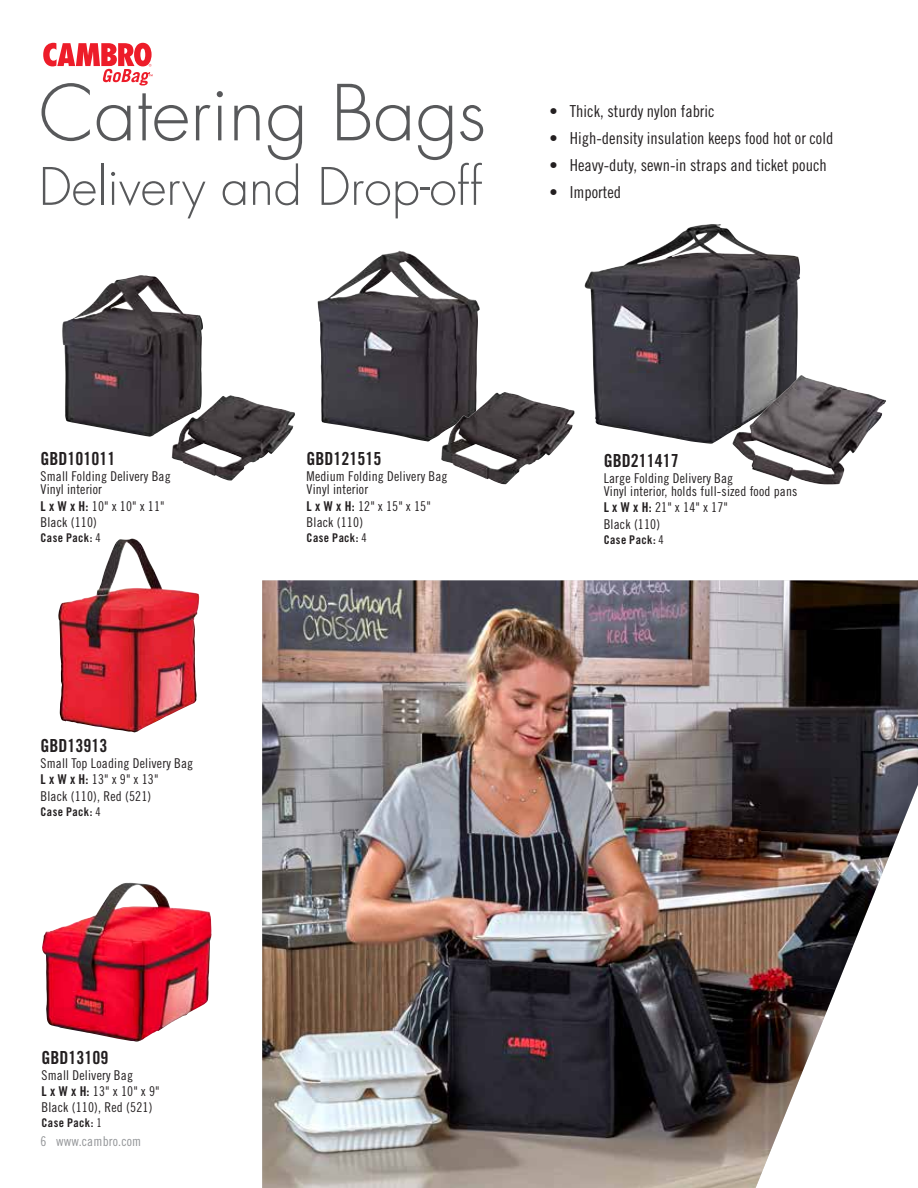
<style>
.page{position:relative;width:918px;height:1188px;background:#fff}
.page>*{position:absolute;margin:0;border:0;box-sizing:border-box;transform-origin:0 0}
.t1{font:300 75px "Futura";color:#58595b}
.t2{font:300 50.25px "Futura";color:#58595b}
.t3{font:18px "Trade Gothic LT Std Bd Cn 20";color:#231f20}
.t4{font:16.5px "Trade Gothic LT Std Cn 18";color:#231f20}
.t5{font:13.5px/16.2px "Trade Gothic LT Std Cn 18";letter-spacing:.015em;color:#231f20}
.t6{font:13.5px "Trade Gothic LT Std Cn 18";letter-spacing:.015em;color:#939598}
.t7{font:12px "Trade Gothic LT Std Bd Cn 20";letter-spacing:.035em;color:#231f20}
.s1{font-family:"Trade Gothic LT Std Bd Cn 20"}
.s2{font-family:"Trade Gothic LT Std Cn 18"}
</style>
<div class="page">
<img style="left:62px;top:275px;width:141px;height:162px">
<img style="left:318px;top:251px;width:162px;height:191px">
<img style="left:172px;top:395px;width:121px;height:86px">
<img style="left:441px;top:392px;width:132px;height:92px">
<img style="left:262px;top:580px;width:656px;height:608px">
<img style="left:58px;top:539px;width:139px;height:194px">
<img style="left:584px;top:224px;width:216px;height:220px">
<img style="left:42px;top:883px;width:170px;height:159px">
<img style="left:733px;top:375px;width:153px;height:110px">
<svg style="left:43px;top:43px;width:110px;height:43px"></svg>
<h1 class="t1" style="left:39px;top:68px;width:449px">Catering Bags</h1>
<h2 class="t2" style="left:39px;top:156px;width:445px">Delivery and Drop-off</h2>
<p class="t4" style="left:550px;top:101px;width:167px">• Thick, sturdy nylon fabric</p>
<p class="t4" style="left:550px;top:128px;width:285px">• High-density insulation keeps food hot or cold</p>
<p class="t4" style="left:550px;top:155px;width:279px">• Heavy-duty, sewn-in straps and ticket pouch</p>
<p class="t4" style="left:550px;top:182px;width:73px">• Imported</p>
<h3 class="t3" style="left:40px;top:447px;width:76px">GBD101011</h3>
<p class="t5" style="left:40px;top:469px;width:132px;line-height:13.5px">Small Folding Delivery Bag<br>Vinyl interior</p>
<p class="t5" style="left:40px;top:497px;width:126px"><span class="s1">L x W x H:</span> 10" x 10" x 11"<br>Black (110)</p>
<p class="t7" style="left:40px;top:530px;width:62px">Case Pack: <span class="s2">4</span></p>
<h3 class="t3" style="left:40px;top:735px;width:68px">GBD13913</h3>
<p class="t5" style="left:40px;top:755px;width:154px">Small Top Loading Delivery Bag<br><span class="s1">L x W x H:</span> 13" x 9" x 13"<br>Black (110), Red (521)</p>
<p class="t7" style="left:40px;top:804px;width:62px">Case Pack: <span class="s2">4</span></p>
<h3 class="t3" style="left:307px;top:447px;width:76px">GBD121515</h3>
<p class="t5" style="left:307px;top:469px;width:143px;line-height:13.5px">Medium Folding Delivery Bag<br>Vinyl interior</p>
<p class="t5" style="left:307px;top:497px;width:126px"><span class="s1">L x W x H:</span> 12" x 15" x 15"<br>Black (110)</p>
<p class="t7" style="left:307px;top:530px;width:62px">Case Pack: <span class="s2">4</span></p>
<h3 class="t3" style="left:604px;top:449px;width:76px">GBD211417</h3>
<p class="t5" style="left:604px;top:471px;width:195px;line-height:13.5px">Large Folding Delivery Bag<br>Vinyl interior, holds full-sized food pans</p>
<p class="t5" style="left:604px;top:499px;width:126px"><span class="s1">L x W x H:</span> 21" x 14" x 17"<br>Black (110)</p>
<p class="t7" style="left:604px;top:532px;width:62px">Case Pack: <span class="s2">4</span></p>
<h3 class="t3" style="left:42px;top:1046px;width:68px">GBD13109</h3>
<p class="t5" style="left:42px;top:1067px;width:120px">Small Delivery Bag<br><span class="s1">L x W x H:</span> 13" x 10" x 9"<br>Black (110), Red (521)</p>
<p class="t7" style="left:42px;top:1116px;width:62px">Case Pack: <span class="s2">1</span></p>
<p class="t6" style="left:40px;top:1134px;width:102px">6 www.cambro.com</p>
</div>
